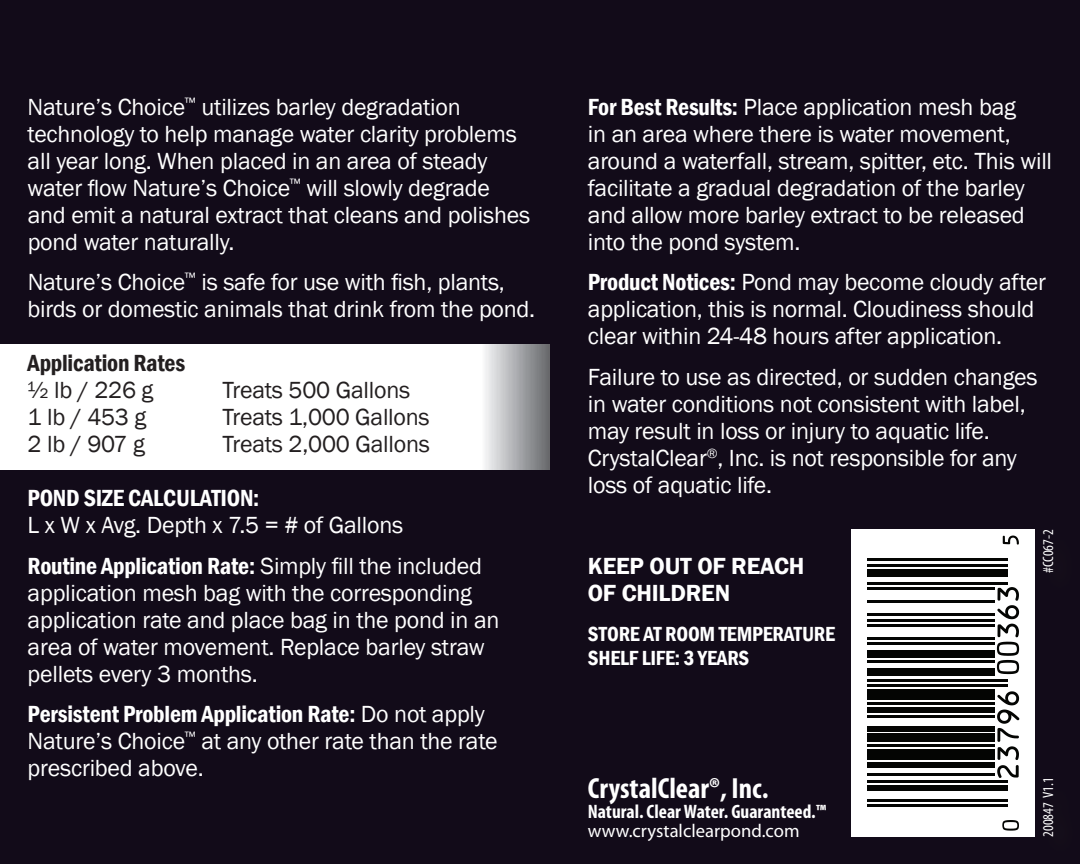
<style>
.page{position:relative;width:1080px;height:864px;background:#120b19}
.page>*{position:absolute;margin:0;border:0;box-sizing:border-box;transform-origin:0 0}
.t1{font:700 condensed 29.1px "Myriad Pro";color:#fff}
.t2{font:24px/27px "Franklin Gothic";letter-spacing:-.01em;color:#fff}
.t3{font:24px "Franklin Gothic";letter-spacing:-.01em;color:#231f20}
.t4{font:600 24px/27px "Franklin Gothic";letter-spacing:-.01em;color:#fff}
.t5{font:600 condensed 24px "Franklin Gothic";letter-spacing:-.01em;color:#fff}
.t6{font:600 condensed 24px "Franklin Gothic";letter-spacing:-.01em;color:#231f20}
.t7{font:600 condensed 21px/24px "Franklin Gothic";letter-spacing:-.01em;color:#fff}
.t8{font:700 condensed 19.5px "Myriad Pro";color:#fff}
.t9{font:18.6px "Myriad Pro";color:#fff}
.t10{font:condensed 15px "Myriad Pro";color:#fff}
.s1{font-weight:600;font-stretch:condensed}
</style>
<div class="page">
<svg style="left:0;top:344px;width:550px;height:126px"></svg>
<div style="left:851px;top:529px;width:184px;height:308px;background:#fff"></div>
<hr style="left:867px;top:804px;width:141px;height:3px;background:#040503">
<hr style="left:867px;top:799px;width:141px;height:3px;background:#040503">
<div style="left:867px;top:786px;width:141px;height:5px;background:#040503"></div>
<hr style="left:867px;top:781px;width:141px;height:2px;background:#040503">
<hr style="left:867px;top:773px;width:128px;height:2px;background:#040503">
<div style="left:867px;top:762px;width:128px;height:5px;background:#040503"></div>
<div style="left:867px;top:749px;width:128px;height:11px;background:#040503"></div>
<hr style="left:867px;top:744px;width:128px;height:3px;background:#040503">
<div style="left:867px;top:734px;width:128px;height:8px;background:#040503"></div>
<div style="left:867px;top:726px;width:128px;height:5px;background:#040503"></div>
<hr style="left:867px;top:715px;width:128px;height:3px;background:#040503">
<div style="left:867px;top:708px;width:128px;height:5px;background:#040503"></div>
<hr style="left:867px;top:702px;width:128px;height:3px;background:#040503">
<div style="left:867px;top:689px;width:128px;height:11px;background:#040503"></div>
<hr style="left:867px;top:684px;width:141px;height:3px;background:#040503">
<hr style="left:867px;top:679px;width:141px;height:2px;background:#040503">
<div style="left:867px;top:668px;width:128px;height:8px;background:#040503"></div>
<hr style="left:867px;top:661px;width:128px;height:2px;background:#040503">
<div style="left:867px;top:650px;width:128px;height:8px;background:#040503"></div>
<hr style="left:867px;top:642px;width:128px;height:3px;background:#040503">
<hr style="left:867px;top:637px;width:128px;height:3px;background:#040503">
<hr style="left:867px;top:624px;width:128px;height:3px;background:#040503">
<hr style="left:867px;top:619px;width:128px;height:2px;background:#040503">
<hr style="left:867px;top:614px;width:128px;height:2px;background:#040503">
<hr style="left:867px;top:600px;width:128px;height:3px;background:#040503">
<hr style="left:867px;top:587px;width:128px;height:3px;background:#040503">
<hr style="left:867px;top:582px;width:141px;height:3px;background:#040503">
<div style="left:867px;top:569px;width:141px;height:8px;background:#040503"></div>
<hr style="left:867px;top:564px;width:141px;height:2px;background:#040503">
<hr style="left:867px;top:559px;width:141px;height:2px;background:#040503">
<svg style="left:1002px;top:820px;width:17px;height:11px"></svg>
<svg style="left:997px;top:691px;width:22px;height:87px"></svg>
<svg style="left:997px;top:587px;width:22px;height:87px"></svg>
<svg style="left:1003px;top:536px;width:16px;height:9px"></svg>
<p class="t2" style="left:28px;top:94px;width:504px">Nature’s Choice<sup>™</sup> utilizes barley degradation technology to help manage water clarity problems all year long. When placed in an area of steady water flow Nature’s Choice<sup>™</sup> will slowly degrade and emit a natural extract that cleans and polishes pond water naturally.</p>
<p class="t2" style="left:28px;top:269px;width:509px">Nature’s Choice<sup>™</sup> is safe for use with fish, plants, birds or domestic animals that drink from the pond.</p>
<p class="t6" style="left:28px;top:347px;width:159px">Application Rates</p>
<p class="t3" style="left:28px;top:375px;width:127px">½ lb / 226 g</p>
<p class="t3" style="left:223px;top:375px;width:189px">Treats 500 Gallons</p>
<p class="t3" style="left:28px;top:402px;width:120px">1 lb / 453 g</p>
<p class="t3" style="left:223px;top:402px;width:209px">Treats 1,000 Gallons</p>
<p class="t3" style="left:28px;top:429px;width:119px">2 lb / 907 g</p>
<p class="t3" style="left:223px;top:429px;width:209px">Treats 2,000 Gallons</p>
<p class="t5" style="left:28px;top:482px;width:233px">POND SIZE CALCULATION:</p>
<p class="t2" style="left:28px;top:505px;width:456px;line-height:40.5px">L x W x Avg. Depth x 7.5 = # of Gallons<br><span class="s1">Routine Application Rate:</span> Simply fill the included</p>
<p class="t2" style="left:28px;top:580px;width:473px">application mesh bag with the corresponding application rate and place bag in the pond in an area of water movement. Replace barley straw pellets every 3 months.</p>
<p class="t2" style="left:28px;top:701px;width:471px"><span class="s1">Persistent Problem Application Rate:</span> Do not apply<br>Nature’s Choice<sup>™</sup> at any other rate than the rate prescribed above.</p>
<p class="t2" style="left:588px;top:94px;width:466px"><span class="s1">For Best Results:</span> Place application mesh bag<br>in an area where there is water movement, around a waterfall, stream, spitter, etc. This will facilitate a gradual degradation of the barley and allow more barley extract to be released into the pond system.</p>
<p class="t2" style="left:588px;top:269px;width:460px"><span class="s1">Product Notices:</span> Pond may become cloudy after application, this is normal. Cloudiness should clear within 24-48 hours after application.</p>
<p class="t2" style="left:588px;top:364px;width:451px">Failure to use as directed, or sudden changes in water conditions not consistent with label, may result in loss or injury to aquatic life.<br>CrystalClear<sup>®</sup>, Inc. is not responsible for any loss of aquatic life.</p>
<p class="t4" style="left:588px;top:552px;width:218px">KEEP OUT OF REACH<br>OF CHILDREN</p>
<p class="t7" style="left:588px;top:622px;width:249px">STORE AT ROOM TEMPERATURE<br>SHELF LIFE: 3 YEARS</p>
<p class="t1" style="left:588px;top:770px;width:182px">CrystalClear®, Inc.</p>
<p class="t8" style="left:588px;top:799px;width:240px">Natural. Clear Water. Guaranteed.™</p>
<p class="t9" style="left:588px;top:819px;width:213px">www.crystalclearpond.com</p>
<p class="t10" style="left:1039px;top:573px;width:45px;rotate:-90deg">#CC067-2</p>
<p class="t10" style="left:1039px;top:837px;width:61px;rotate:-90deg">200847 V1.1</p>
</div>
